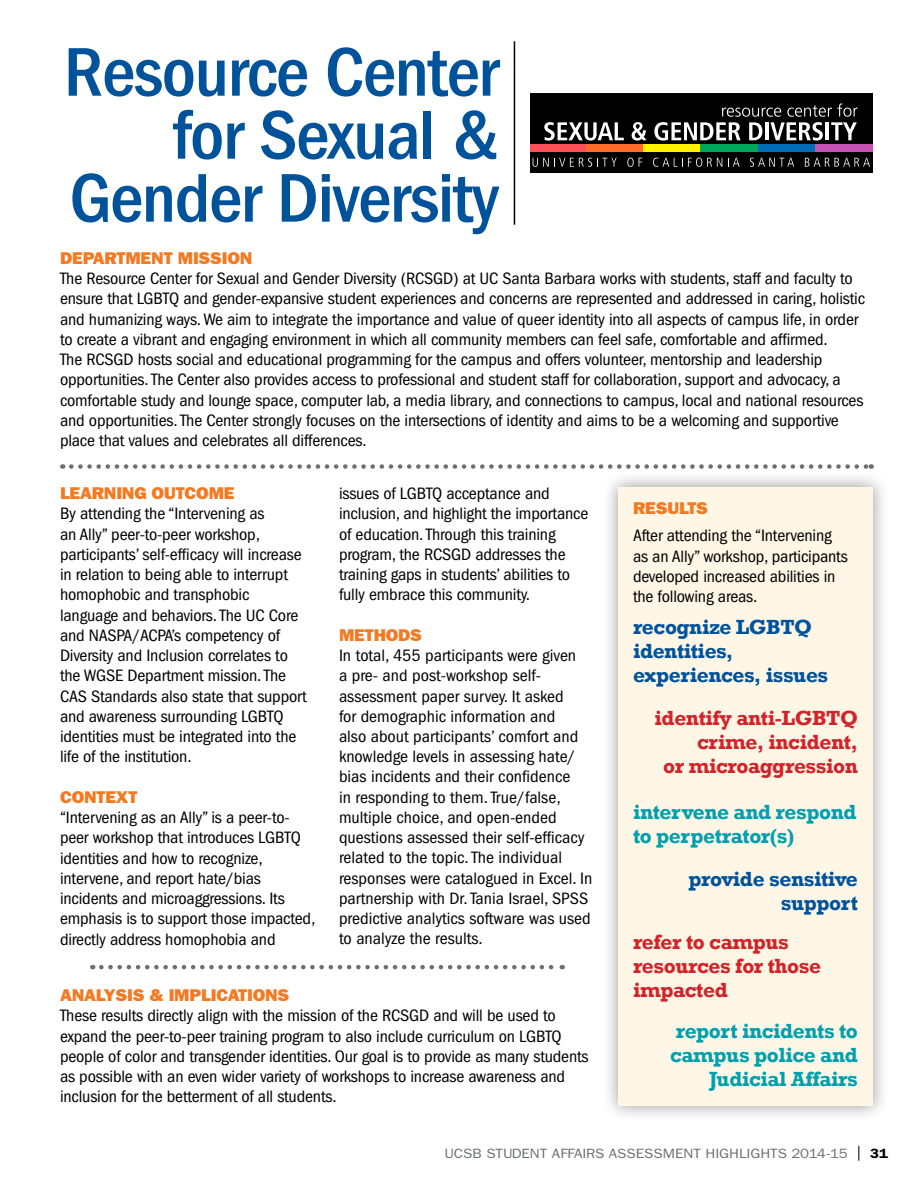
<style>
.page{position:relative;width:918px;height:1188px;background:#fff}
.page>*{position:absolute;margin:0;border:0;box-sizing:border-box;transform-origin:0 0}
.t1{font:500 condensed 71.25px/63px "ITC Franklin Gothic Std";letter-spacing:-.02em;color:#00539b;text-align:right;scale:1.05 1}
.t2{font:700 21px/24px "Rockwell";letter-spacing:-.02em;color:#d2232a;text-align:right}
.t3{font:700 21px/24px "Rockwell";letter-spacing:-.02em;color:#00a0ae}
.t4{font:700 21px/24px "Rockwell";letter-spacing:-.02em;color:#00539b}
.t5{font:condensed 17.1px/20.2px "ITC Franklin Gothic Std";letter-spacing:-.01em;color:#000;scale:1.05 1}
.t6{font:17.1px "ITC Franklin Gothic Std Hvy";letter-spacing:-.01em;color:#f47920;scale:1.05 1}
.t7{font:13.5px "ITC Franklin Gothic Std";color:#6d6e71;scale:1.11 1}
.s1{font-size:14.85px;color:#000}
.s2{font-weight:600;color:#000}
</style>
<div class="page">
<div style="left:530px;top:93px;width:343px;height:52px;background:#000"></div>
<div style="left:530px;top:151px;width:343px;height:22px;background:#000"></div>
<svg style="left:544px;top:122px;width:80px;height:19px"></svg>
<svg style="left:632px;top:122px;width:15px;height:19px"></svg>
<svg style="left:654px;top:103px;width:204px;height:38px"></svg>
<div style="left:530px;top:144px;width:57px;height:8px;background:#fd4f57"></div>
<div style="left:586px;top:144px;width:57px;height:8px;background:#ff6c2c"></div>
<div style="left:643px;top:144px;width:58px;height:8px;background:#fff200"></div>
<div style="left:701px;top:144px;width:57px;height:8px;background:#00a85d"></div>
<div style="left:758px;top:144px;width:57px;height:8px;background:#006db6"></div>
<div style="left:815px;top:144px;width:58px;height:8px;background:#c652b4"></div>
<svg style="left:533px;top:158px;width:84px;height:9px"></svg>
<svg style="left:627px;top:158px;width:15px;height:9px"></svg>
<svg style="left:653px;top:158px;width:69px;height:9px"></svg>
<svg style="left:728px;top:158px;width:12px;height:9px"></svg>
<svg style="left:750px;top:158px;width:44px;height:9px"></svg>
<svg style="left:805px;top:158px;width:65px;height:9px"></svg>
<hr style="left:514px;top:41px;width:1px;height:184px;background:#000">
<div style="left:602px;top:470px;width:287px;height:652px;background:#000;opacity:.4"></div>
<div style="left:618px;top:487px;width:255px;height:619px;background:#fff6e6"></div>
<svg style="left:71px;top:464px;width:801px;height:5px"></svg>
<svg style="left:101px;top:965px;width:462px;height:4px"></svg>
<h1 class="t1" style="left:64px;top:41px;width:416px">Resource Center for Sexual &amp;<br>Gender Diversity</h1>
<p class="t6" style="left:60px;top:248px;width:185px">DEPARTMENT MISSION</p>
<p class="t5" style="left:60px;top:269px;width:768px">The Resource Center for Sexual and Gender Diversity (RCSGD) at UC Santa Barbara works with students, staff and faculty to ensure that LGBTQ and gender-expansive student experiences and concerns are represented and addressed in caring, holistic and humanizing ways. We aim to integrate the importance and value of queer identity into all aspects of campus life, in order to create a vibrant and engaging environment in which all community members can feel safe, comfortable and affirmed.<br>The RCSGD hosts social and educational programming for the campus and offers volunteer, mentorship and leadership opportunities. The Center also provides access to professional and student staff for collaboration, support and advocacy, a comfortable study and lounge space, computer lab, a media library, and connections to campus, local and national resources and opportunities. The Center strongly focuses on the intersections of identity and aims to be a welcoming and supportive place that values and celebrates all differences.</p>
<p class="t6" style="left:60px;top:483px;width:168px">LEARNING OUTCOME</p>
<p class="t5" style="left:60px;top:504px;width:236px">By attending the “Intervening as<br>an Ally” peer-to-peer workshop, participants’ self-efficacy will increase in relation to being able to interrupt homophobic and transphobic language and behaviors. The UC Core and NASPA/ACPA’s competency of Diversity and Inclusion correlates to the WGSE Department mission. The CAS Standards also state that support and awareness surrounding LGBTQ identities must be integrated into the life of the institution.</p>
<p class="t6" style="left:60px;top:787px;width:75px">CONTEXT</p>
<p class="t5" style="left:60px;top:807px;width:245px">“Intervening as an Ally” is a peer-to&shy;peer workshop that introduces LGBTQ identities and how to recognize, intervene, and report hate/bias incidents and microaggressions. Its emphasis is to support those impacted, directly address homophobia and</p>
<p class="t5" style="left:339px;top:483px;width:239px">issues of LGBTQ acceptance and inclusion, and highlight the importance of education. Through this training program, the RCSGD addresses the training gaps in students’ abilities to fully embrace this community.</p>
<p class="t6" style="left:339px;top:625px;width:81px">METHODS</p>
<p class="t5" style="left:339px;top:645px;width:243px">In total, 455 participants were given<br>a pre- and post-workshop self&shy;assessment paper survey. It asked<br>for demographic information and<br>also about participants’ comfort and knowledge levels in assessing hate/ bias incidents and their confidence<br>in responding to them. True/false, multiple choice, and open-ended questions assessed their self-efficacy related to the topic. The individual responses were catalogued in Excel. In partnership with Dr. Tania Israel, SPSS predictive analytics software was used to analyze the results.</p>
<p class="t6" style="left:60px;top:985px;width:220px">ANALYSIS &amp; IMPLICATIONS</p>
<p class="t5" style="left:60px;top:1006px;width:505px">These results directly align with the mission of the RCSGD and will be used to expand the peer-to-peer training program to also include curriculum on LGBTQ people of color and transgender identities. Our goal is to provide as many students as possible with an even wider variety of workshops to increase awareness and inclusion for the betterment of all students.</p>
<p class="t6" style="left:633px;top:498px;width:73px">RESULTS</p>
<p class="t5" style="left:633px;top:526px;width:206px">After attending the “Intervening as an Ally” workshop, participants developed increased abilities in the following areas.</p>
<p class="t4" style="left:633px;top:615px;width:197px">recognize LGBTQ identities, experiences, issues</p>
<p class="t2" style="left:655px;top:706px;width:205px">identify anti-LGBTQ crime, incident,<br>or microaggression</p>
<p class="t3" style="left:633px;top:800px;width:225px">intervene and respond to perpetrator(s)</p>
<p class="t4" style="left:688px;top:867px;width:171px;text-align:right">provide sensitive support</p>
<p class="t2" style="left:633px;top:930px;width:190px;text-align:left">refer to campus resources for those impacted</p>
<p class="t3" style="left:670px;top:1019px;width:189px;text-align:right">report incidents to campus police and<br>Judicial Affairs</p>
<p class="t7" style="left:445px;top:1146px;width:401px">UCSB STUDENT AFFAIRS ASSESSMENT HIGHLIGHTS 2014-15 <span class="s1">|</span> <span class="s2">31</span></p>
</div>
